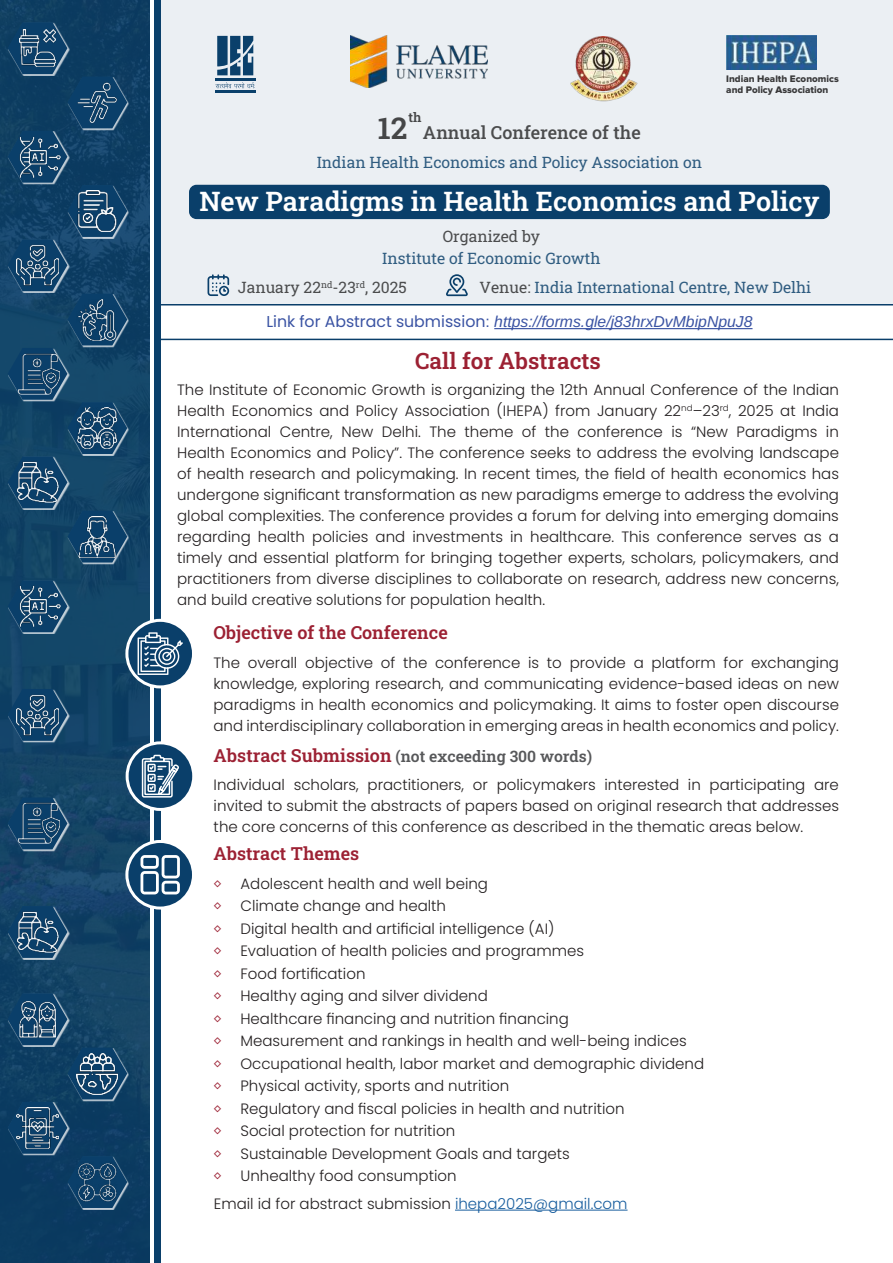
<style>
.page{position:relative;width:893px;height:1263px;background:#fff}
.page>*{position:absolute;margin:0;border:0;box-sizing:border-box;transform-origin:0 0}
.t1{font:30px "Roboto Slab";color:#454647}
.t2{font:27px "Roboto Slab";color:#fff}
.t3{font:22.5px "Roboto Slab";color:#9c2133}
.t4{font:18px "Roboto Slab";color:#9c2133}
.t5{font:18px "Roboto Slab";color:#4b4c4d}
.t6{font:15.75px "Roboto Slab";color:#2f5c80}
.t7{font:italic 15.75px "Arimo";color:#3a53a3}
.t8{font:15.75px "Roboto Slab";color:#57585a}
.t9{font:15.75px "Roboto Slab";color:#4b4c4d}
.t10{font:300 15px/21px "Poppins";color:#231f20;text-align:justify}
.t11{font:13.05px "Roboto Slab";color:#454647}
.t12{font:9.9px/11.4px "Proxima Nova Extrabld";color:#383839}
.s1{color:#4b4c4d}
.s2{font-family:"Poppins";font-style:normal}
.s3{font-style:normal}
.s4{font-size:18px;color:#9c2133}
.s5{color:#9c2133}
.s6{color:#175d9e}
</style>
<div class="page">
<div style="left:157px;top:0;width:736px;height:305px;background:#ebeff3"></div>
<div style="left:155px;top:0;width:6px;height:1263px;background:#0a3f6a"></div>
<div style="left:0;top:0;width:155px;height:1263px;background:#134365"></div>
<hr style="left:151px;top:0;width:3px;height:1263px;background:#fff">
<svg style="left:127px;top:620px;width:67px;height:67px"></svg>
<div style="left:125px;top:619px;width:70px;height:69px;border:3px solid #fff;border-radius:50%"></div>
<svg style="left:138px;top:632px;width:45px;height:43px"></svg>
<svg style="left:127px;top:743px;width:67px;height:66px;fill:#0a3f6a"></svg>
<div style="left:126px;top:741px;width:69px;height:70px;border:3px solid #fff;border-radius:50%"></div>
<svg style="left:141px;top:755px;width:40px;height:42px"></svg>
<svg style="left:127px;top:841px;width:67px;height:67px;fill:#0a3f6a"></svg>
<div style="left:125px;top:840px;width:70px;height:69px;border:3px solid #fff;border-radius:50%"></div>
<svg style="left:141px;top:855px;width:39px;height:39px"></svg>
<svg style="left:208px;top:274px;width:21px;height:22px"></svg>
<svg style="left:446px;top:274px;width:22px;height:22px"></svg>
<div style="left:189px;top:185px;width:641px;height:34px;background:#0a3f6a;border-radius:8px"></div>
<div style="left:68px;top:511px;width:61px;height:53px;background:#fff;opacity:.75"></div>
<div style="left:8px;top:906px;width:61px;height:54px;background:#fff;opacity:.75"></div>
<svg style="left:8px;top:906px;width:59px;height:52px"></svg>
<img style="left:17px;top:911px;width:41px;height:41px">
<div style="left:68px;top:402px;width:61px;height:54px;background:#fff;opacity:.75"></div>
<div style="left:8px;top:798px;width:61px;height:53px;background:#fff;opacity:.75"></div>
<svg style="left:8px;top:797px;width:59px;height:52px"></svg>
<img style="left:18px;top:803px;width:41px;height:41px">
<div style="left:8px;top:581px;width:61px;height:53px;background:#fff;opacity:.75"></div>
<svg style="left:8px;top:580px;width:59px;height:52px"></svg>
<img style="left:19px;top:586px;width:41px;height:41px">
<div style="left:68px;top:294px;width:61px;height:53px;background:#fff;opacity:.75"></div>
<div style="left:8px;top:689px;width:61px;height:54px;background:#fff;opacity:.75"></div>
<svg style="left:8px;top:689px;width:59px;height:52px"></svg>
<img style="left:17px;top:694px;width:41px;height:41px">
<div style="left:68px;top:185px;width:61px;height:54px;background:#fff;opacity:.75"></div>
<div style="left:68px;top:77px;width:61px;height:53px;background:#fff;opacity:.75"></div>
<svg style="left:8px;top:22px;width:119px;height:540px"></svg>
<img style="left:77px;top:82px;width:41px;height:41px">
<div style="left:68px;top:1048px;width:61px;height:53px;background:#fff;opacity:.75"></div>
<div style="left:68px;top:1156px;width:61px;height:54px;background:#fff;opacity:.75"></div>
<svg style="left:8px;top:993px;width:119px;height:215px"></svg>
<img style="left:17px;top:999px;width:41px;height:41px">
<hr style="left:455px;top:1210px;width:173px;height:1px;background:#175d9e">
<svg style="left:215px;top:82px;width:40px;height:6px"></svg>
<hr style="left:215px;top:79px;width:40px;height:2px;background:#0a406b">
<hr style="left:215px;top:90px;width:40px;height:2px;background:#0a406b">
<svg style="left:217px;top:36px;width:36px;height:39px"></svg>
<img style="left:570px;top:37px;width:68px;height:65px">
<img style="left:350px;top:36px;width:138px;height:52px">
<img style="left:726px;top:36px;width:90px;height:33px">
<hr style="left:494px;top:328px;width:258px;height:1px;background:#3a53a3">
<hr style="left:161px;top:304px;width:732px;height:1px;background:#0a3f6a">
<hr style="left:161px;top:339px;width:732px;height:1px;background:#0a3f6a">
<p class="t11" style="left:408px;top:108px;width:15px">th</p>
<h1 class="t1" style="left:378px;top:107px;width:31px">12</h1>
<p class="t5" style="left:423px;top:120px;width:219px">Annual Conference of the</p>
<p class="t6" style="left:317px;top:152px;width:387px">Indian Health Economics and Policy Association on</p>
<p class="t12" style="left:726px;top:73px;width:114px">Indian Health Economics and Policy Association</p>
<h2 class="t2" style="left:199px;top:182px;width:621px">New Paradigms in Health Economics and Policy</h2>
<p class="t9" style="left:443px;top:225px;width:99px">Organized by</p>
<p class="t6" style="left:382px;top:247px;width:220px">Institute of Economic Growth</p>
<p class="t9" style="left:238px;top:277px;width:171px">January 22<sup>nd</sup>-23<sup>rd</sup>, 2025</p>
<p class="t6" style="left:480px;top:277px;width:333px"><span class="s1">Venue:</span> India International Centre, New Delhi</p>
<p class="t7" style="left:266px;top:310px;width:488px"><span class="s2">Link for Abstract submission</span><span class="s3">:</span> https://forms.gle/j83hrxDvMbipNpuJ8</p>
<h3 class="t3" style="left:415px;top:346px;width:187px">Call for Abstracts</h3>
<p class="t10" style="left:177px;top:379px;width:663px">The Institute of Economic Growth is organizing the 12th Annual Conference of the Indian Health Economics and Policy Association (IHEPA) from January 22<sup>nd</sup>–23<sup>rd</sup>, 2025 at India International Centre, New Delhi. The theme of the conference is “New Paradigms in Health Economics and Policy”. The conference seeks to address the evolving landscape of health research and policymaking. In recent times, the field of health economics has undergone significant transformation as new paradigms emerge to address the evolving global complexities. The conference provides a forum for delving into emerging domains regarding health policies and investments in healthcare. This conference serves as a timely and essential platform for bringing together experts, scholars, policymakers, and practitioners from diverse disciplines to collaborate on research, address new concerns, and build creative solutions for population health.</p>
<p class="t4" style="left:213px;top:620px;width:236px">Objective of the Conference</p>
<p class="t10" style="left:213px;top:652px;width:627px">The overall objective of the conference is to provide a platform for exchanging knowledge, exploring research, and communicating evidence-based ideas on new paradigms in health economics and policymaking. It aims to foster open discourse and interdisciplinary collaboration in emerging areas in health economics and policy.</p>
<p class="t8" style="left:214px;top:745px;width:380px"><span class="s4">Abstract Submission</span> (not exceeding 300 words)</p>
<p class="t10" style="left:214px;top:774px;width:627px">Individual scholars, practitioners, or policymakers interested in participating are invited to submit the abstracts of papers based on original research that addresses the core concerns of this conference as described in the thematic areas below.</p>
<p class="t4" style="left:213px;top:841px;width:147px">Abstract Themes</p>
<p class="t10" style="left:213px;top:872px;width:492px;line-height:22.5px;text-align:left"><span class="s5">◊</span> Adolescent health and well being<br><span class="s5">◊</span> Climate change and health<br><span class="s5">◊</span> Digital health and artificial intelligence (AI)<br><span class="s5">◊</span> Evaluation of health policies and programmes<br><span class="s5">◊</span> Food fortification<br><span class="s5">◊</span> Healthy aging and silver dividend<br><span class="s5">◊</span> Healthcare financing and nutrition financing<br><span class="s5">◊</span> Measurement and rankings in health and well-being indices<br><span class="s5">◊</span> Occupational health, labor market and demographic dividend <span class="s5">◊</span> Physical activity, sports and nutrition<br><span class="s5">◊</span> Regulatory and fiscal policies in health and nutrition<br><span class="s5">◊</span> Social protection for nutrition<br><span class="s5">◊</span> Sustainable Development Goals and targets<br><span class="s5">◊</span> Unhealthy food consumption</p>
<p class="t10" style="left:214px;top:1193px;width:415px">Email id for abstract submission <span class="s6">ihepa2025@gmail.com</span></p>
</div>
